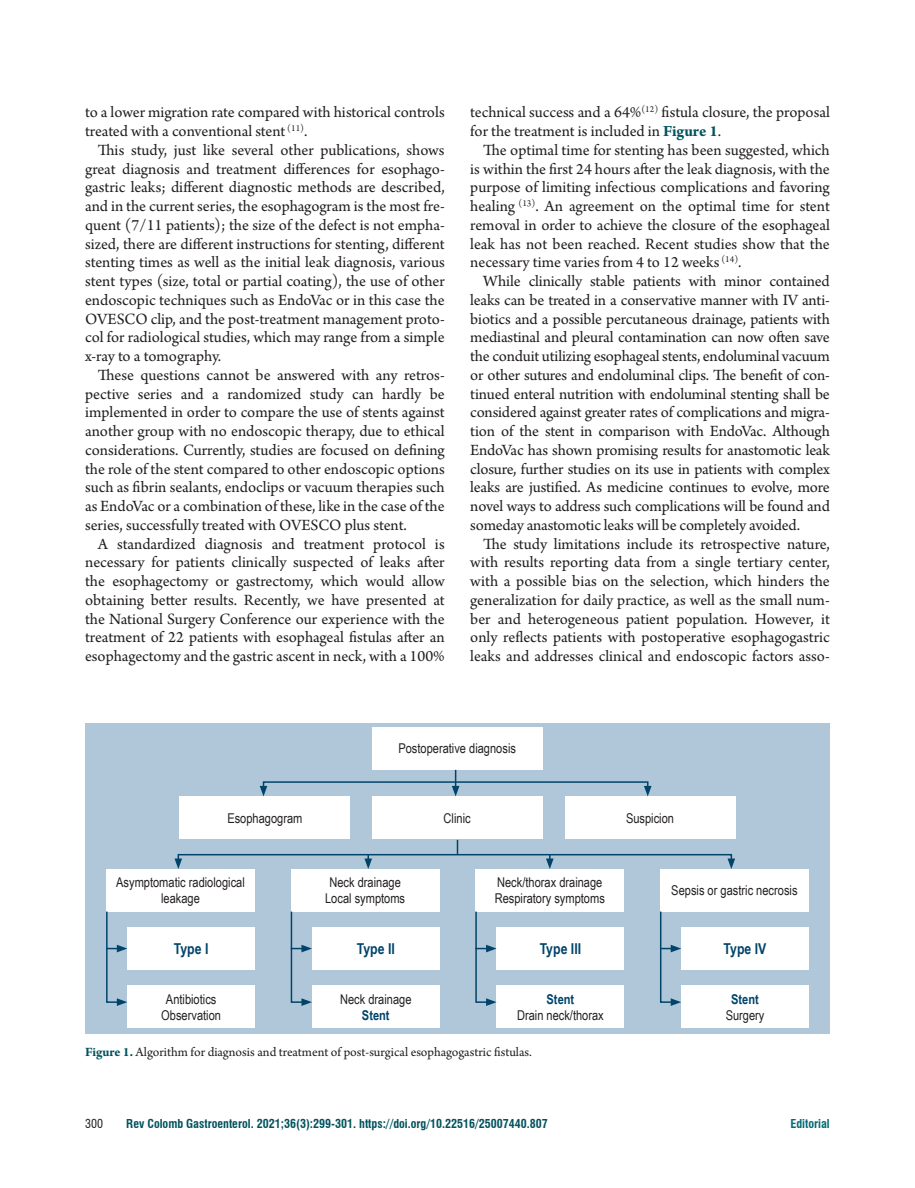
<style>
.page{position:relative;width:915px;height:1188px;background:#fff}
.page>*{position:absolute;margin:0;border:0;box-sizing:border-box;transform-origin:0 0}
.Texto_con_sangría{font:16.5px/18.8px "Arno Pro";letter-spacing:-.005em;color:#231f20;text-align:justify}
.Titulos_tabla{font:700 15px "Arial Narrow";color:#00446a}
.Texto_tabla{font:13.5px/16.2px "Arial Narrow";color:#231f20;text-align:center}
.t1{font:13.5px "Arno Pro";color:#231f20}
.Titulos_tabla-2{font:700 13.5px "Arial Narrow";color:#00446a}
.t2{font:700 condensed 12px "Swiss 721 BT";color:#00525d}
.t3{font:700 condensed 12px "Swiss 721 BT";color:#006b76}
.t4{font:condensed 12px "Swiss 721 BT";color:#231f20}
.s1{font-weight:700;color:#00525d}
</style>
<div class="page">
<div style="left:85px;top:723px;width:744px;height:310px;background:#b0c7d9"></div>
<div style="left:372px;top:727px;width:170px;height:43px;background:#fff"></div>
<div style="left:180px;top:796px;width:170px;height:43px;background:#fff"></div>
<div style="left:106px;top:869px;width:149px;height:43px;background:#fff"></div>
<div style="left:127px;top:927px;width:128px;height:43px;background:#fff"></div>
<div style="left:127px;top:986px;width:128px;height:42px;background:#fff"></div>
<div style="left:312px;top:927px;width:127px;height:43px;background:#fff"></div>
<div style="left:312px;top:986px;width:127px;height:42px;background:#fff"></div>
<div style="left:496px;top:927px;width:128px;height:43px;background:#fff"></div>
<div style="left:496px;top:986px;width:128px;height:42px;background:#fff"></div>
<div style="left:681px;top:927px;width:127px;height:43px;background:#fff"></div>
<div style="left:681px;top:986px;width:127px;height:42px;background:#fff"></div>
<div style="left:475px;top:869px;width:149px;height:43px;background:#fff"></div>
<div style="left:290px;top:869px;width:149px;height:43px;background:#fff"></div>
<div style="left:659px;top:869px;width:149px;height:43px;background:#fff"></div>
<div style="left:372px;top:796px;width:170px;height:43px;background:#fff"></div>
<div style="left:564px;top:796px;width:171px;height:43px;background:#fff"></div>
<svg style="left:364px;top:857px;width:8px;height:12px"></svg>
<svg style="left:546px;top:857px;width:7px;height:12px"></svg>
<svg style="left:452px;top:770px;width:7px;height:26px"></svg>
<div style="left:263px;top:781px;width:385px;height:8px;border:2px solid #00446a"></div>
<svg style="left:259px;top:786px;width:8px;height:10px"></svg>
<svg style="left:643px;top:786px;width:8px;height:10px"></svg>
<svg style="left:456px;top:840px;width:2px;height:14px"></svg>
<div style="left:177px;top:854px;width:554px;height:8px;border:2px solid #00446a"></div>
<svg style="left:174px;top:859px;width:8px;height:10px"></svg>
<svg style="left:727px;top:859px;width:8px;height:10px"></svg>
<svg style="left:106px;top:911px;width:21px;height:95px"></svg>
<svg style="left:290px;top:910px;width:22px;height:96px"></svg>
<svg style="left:475px;top:911px;width:21px;height:95px"></svg>
<svg style="left:659px;top:910px;width:22px;height:96px"></svg>
<p class="Texto_con_sangría" style="left:85px;top:104px;width:361px">to a lower migration rate compared with historical controls treated with a conventional stent <sup>(11)</sup>.</p>
<p class="Texto_con_sangría" style="left:85px;top:142px;width:361px;text-indent:13px">This study, just like several other publications, shows great diagnosis and treatment differences for esophago&shy;gastric leaks; different diagnostic methods are described, and in the current series, the esophagogram is the most fre&shy;quent (7/11 patients); the size of the defect is not empha&shy;sized, there are different instructions for stenting, different stenting times as well as the initial leak diagnosis, various stent types (size, total or partial coating), the use of other endoscopic techniques such as EndoVac or in this case the OVESCO clip, and the post-treatment management proto&shy;col for radiological studies, which may range from a simple x-ray to a tomography.</p>
<p class="Texto_con_sangría" style="left:85px;top:367px;width:361px;text-indent:13px">These questions cannot be answered with any retros&shy;pective series and a randomized study can hardly be implemented in order to compare the use of stents against another group with no endoscopic therapy, due to ethical considerations. Currently, studies are focused on defining the role of the stent compared to other endoscopic options such as fibrin sealants, endoclips or vacuum therapies such as EndoVac or a combination of these, like in the case of the series, successfully treated with OVESCO plus stent.</p>
<p class="Texto_con_sangría" style="left:85px;top:535px;width:361px;text-indent:13px">A standardized diagnosis and treatment protocol is necessary for patients clinically suspected of leaks after the esophagectomy or gastrectomy, which would allow obtaining better results. Recently, we have presented at the National Surgery Conference our experience with the treatment of 22 patients with esophageal fistulas after an esophagectomy and the gastric ascent in neck, with a 100%</p>
<p class="Texto_con_sangría" style="left:470px;top:104px;width:361px">technical success and a 64%<sup>(12)</sup> fistula closure, the proposal for the treatment is included in <span class="s1">Figure 1</span>.</p>
<p class="Texto_con_sangría" style="left:470px;top:142px;width:361px;text-indent:13px">The optimal time for stenting has been suggested, which is within the first 24 hours after the leak diagnosis, with the purpose of limiting infectious complications and favoring healing <sup>(13)</sup>. An agreement on the optimal time for stent removal in order to achieve the closure of the esophageal leak has not been reached. Recent studies show that the necessary time varies from 4 to 12 weeks <sup>(14)</sup>.</p>
<p class="Texto_con_sangría" style="left:470px;top:273px;width:361px;text-indent:13px">While clinically stable patients with minor contained leaks can be treated in a conservative manner with IV anti&shy;biotics and a possible percutaneous drainage, patients with mediastinal and pleural contamination can now often save the conduit utilizing esophageal stents, endoluminal vacuum or other sutures and endoluminal clips. The benefit of con&shy;tinued enteral nutrition with endoluminal stenting shall be considered against greater rates of complications and migra&shy;tion of the stent in comparison with EndoVac. Although EndoVac has shown promising results for anastomotic leak closure, further studies on its use in patients with complex leaks are justified. As medicine continues to evolve, more novel ways to address such complications will be found and someday anastomotic leaks will be completely avoided.</p>
<p class="Texto_con_sangría" style="left:470px;top:535px;width:361px;text-indent:13px">The study limitations include its retrospective nature, with results reporting data from a single tertiary center, with a possible bias on the selection, which hinders the generalization for daily practice, as well as the small num&shy;ber and heterogeneous patient population. However, it only reflects patients with postoperative esophagogastric leaks and addresses clinical and endoscopic factors asso-</p>
<p class="Texto_tabla" style="left:227px;top:809px;width:77px">Esophagogram</p>
<p class="Texto_tabla" style="left:116px;top:874px;width:130px">Asymptomatic radiological leakage</p>
<p class="Titulos_tabla" style="left:174px;top:937px;width:36px">Type I</p>
<p class="Texto_tabla" style="left:166px;top:990px;width:52px">Antibiotics</p>
<p class="Texto_tabla" style="left:161px;top:1006px;width:61px">Observation</p>
<p class="Texto_tabla" style="left:398px;top:740px;width:119px">Postoperative diagnosis</p>
<p class="Texto_tabla" style="left:329px;top:874px;width:73px">Neck drainage</p>
<p class="Texto_tabla" style="left:325px;top:890px;width:81px">Local symptoms</p>
<p class="Titulos_tabla" style="left:356px;top:937px;width:40px">Type II</p>
<p class="Texto_tabla" style="left:340px;top:990px;width:73px">Neck drainage</p>
<p class="Titulos_tabla-2" style="left:362px;top:1005px;width:29px">Stent</p>
<p class="Texto_tabla" style="left:443px;top:809px;width:29px">Clinic</p>
<p class="Texto_tabla" style="left:625px;top:809px;width:49px">Suspicion</p>
<p class="Texto_tabla" style="left:494px;top:874px;width:112px;text-align:left">Neck/thorax drainage<br>Respiratory symptoms</p>
<p class="Titulos_tabla" style="left:539px;top:937px;width:43px">Type III</p>
<p class="Titulos_tabla-2" style="left:546px;top:989px;width:29px">Stent</p>
<p class="Texto_tabla" style="left:517px;top:1006px;width:88px">Drain neck/thorax</p>
<p class="Texto_tabla" style="left:671px;top:882px;width:128px">Sepsis or gastric necrosis</p>
<p class="Titulos_tabla" style="left:723px;top:937px;width:44px">Type IV</p>
<p class="Titulos_tabla-2" style="left:731px;top:989px;width:29px">Stent</p>
<p class="Texto_tabla" style="left:725px;top:1006px;width:40px">Surgery</p>
<p class="t1" style="left:85px;top:1045px;width:448px"><span class="s1">Figure 1.</span> Algorithm for diagnosis and treatment of post-surgical esophagogastric fistulas.</p>
<p class="t4" style="left:85px;top:1116px;width:19px">300</p>
<p class="t2" style="left:126px;top:1117px;width:423px">Rev Colomb Gastroenterol. 2021;36(3):299-301. https://doi.org/10.22516/25007440.807</p>
<p class="t3" style="left:790px;top:1117px;width:41px">Editorial</p>
</div>
